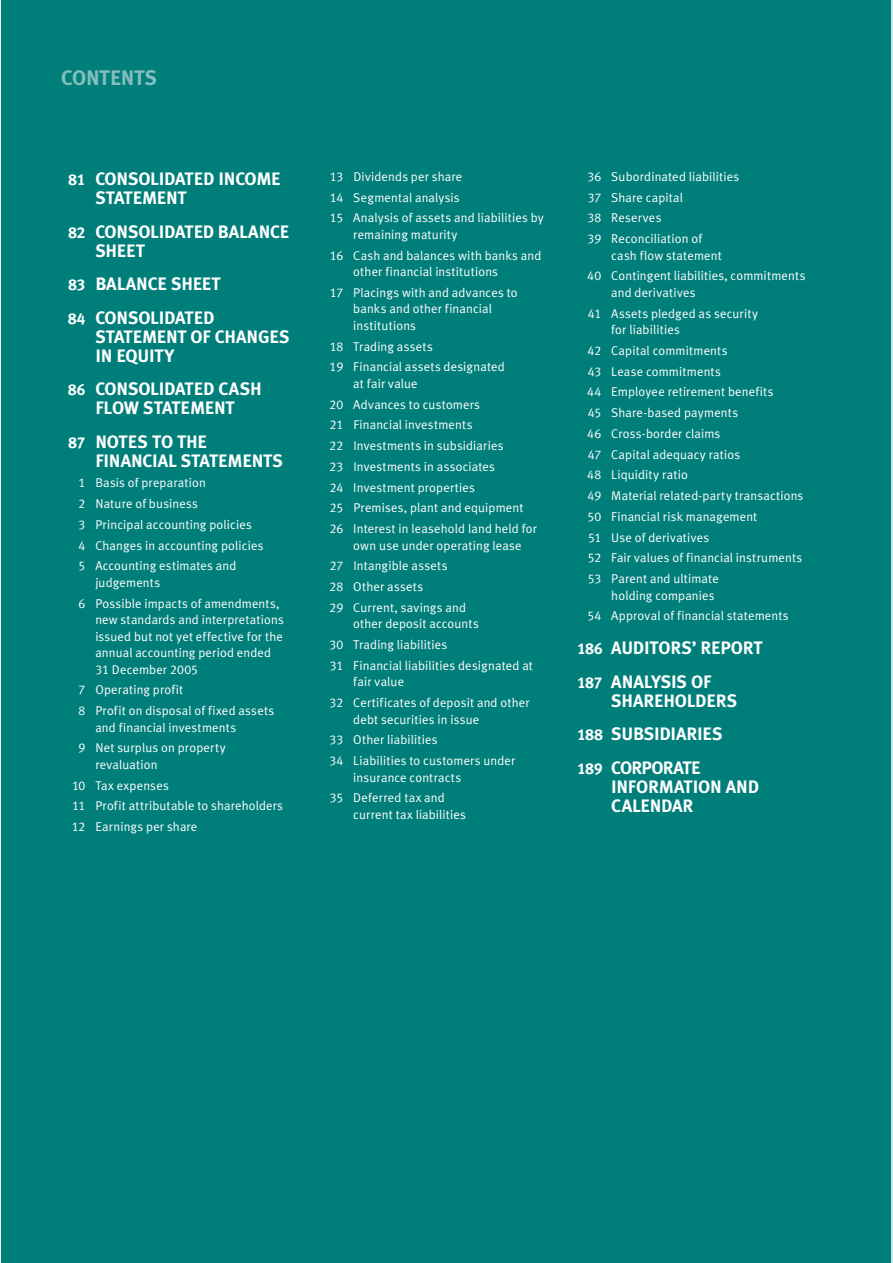
<style>
.page{position:relative;width:893px;height:1263px;background:#fff}
.page>*{position:absolute;margin:0;border:0;box-sizing:border-box;transform-origin:0 0}
.t1{font:21px "New Meta Plu Bol Rom";letter-spacing:-.015em;color:#85bebe}
.t2{font:18px/18.8px "New Meta Plu Bol Rom";letter-spacing:-.015em;color:#fff}
.t3{font:12.75px/20.7px "New Meta Plu Nor Rom";letter-spacing:.01em;color:#fff}
.s1{font-size:15.75px}
</style>
<div class="page">
<hr style="left:890px;top:0;width:3px;height:1262px;background:#cbe2e2">
<div style="left:1px;top:0;width:889px;height:1262px;background:#007e7a"></div>
<h1 class="t1" style="left:61px;top:69px;width:97px">CONTENTS</h1>
<h2 class="t2" style="left:95px;top:171px;width:187px;text-indent:-27px"><span class="s1">81</span> CONSOLIDATED INCOME<br>STATEMENT</h2>
<h2 class="t2" style="left:95px;top:223px;width:196px;text-indent:-27px"><span class="s1">82</span> CONSOLIDATED BALANCE<br>SHEET</h2>
<h2 class="t2" style="left:68px;top:268px;width:154px;line-height:33.8px"><span class="s1">83</span> BALANCE SHEET<br><span class="s1">84</span> CONSOLIDATED</h2>
<h2 class="t2" style="left:95px;top:328px;width:196px">STATEMENT OF CHANGES<br>IN EQUITY</h2>
<h2 class="t2" style="left:68px;top:381px;width:195px;text-align:center"><span class="s1">86</span> CONSOLIDATED CASH<br>FLOW STATEMENT</h2>
<h2 class="t2" style="left:95px;top:433px;width:189px;text-indent:-27px"><span class="s1">87</span> NOTES TO THE<br>FINANCIAL STATEMENTS</h2>
<p class="t3" style="left:79px;top:473px;width:186px">1 Basis of preparation<br>2 Nature of business<br>3 Principal accounting policies<br>4 Changes in accounting policies<br>5 Accounting estimates and</p>
<p class="t3" style="left:79px;top:573px;width:203px;text-indent:17px">judgements<br>6 Possible impacts of amendments,</p>
<p class="t3" style="left:95px;top:612px;width:190px;line-height:16.5px">new standards and interpretations issued but not yet effective for the annual accounting period ended<br>31 December 2005</p>
<p class="t3" style="left:79px;top:680px;width:197px">7 Operating profit<br>8 Profit on disposal of fixed assets</p>
<p class="t3" style="left:79px;top:718px;width:159px;text-indent:17px">and financial investments<br>9 Net surplus on property</p>
<p class="t3" style="left:72px;top:755px;width:213px;text-indent:24px">revaluation<br>10 Tax expenses<br>11 Profit attributable to shareholders<br>12 Earnings per share</p>
<p class="t3" style="left:330px;top:167px;width:216px">13 Dividends per share<br>14 Segmental analysis<br>15 Analysis of assets and liabilities by</p>
<p class="t3" style="left:330px;top:225px;width:213px;text-indent:23px">remaining maturity<br>16 Cash and balances with banks and</p>
<p class="t3" style="left:330px;top:262px;width:189px;text-align:center">other financial institutions<br>17 Placings with and advances to</p>
<p class="t3" style="left:353px;top:301px;width:140px;line-height:16.5px">banks and other financial institutions</p>
<p class="t3" style="left:330px;top:337px;width:177px">18 Trading assets<br>19 Financial assets designated</p>
<p class="t3" style="left:329px;top:374px;width:209px;text-indent:24px">at fair value<br>20 Advances to customers<br>21 Financial investments<br>22 Investments in subsidiaries<br>23 Investments in associates<br>24 Investment properties<br>25 Premises, plant and equipment<br>26 Interest in leasehold land held for</p>
<p class="t3" style="left:329px;top:536px;width:194px;text-indent:24px">own use under operating lease<br>27 Intangible assets<br>28 Other assets<br>29 Current, savings and</p>
<p class="t3" style="left:329px;top:614px;width:205px;text-indent:24px">other deposit accounts<br>30 Trading liabilities<br>31 Financial liabilities designated at</p>
<p class="t3" style="left:330px;top:672px;width:201px;text-indent:24px">fair value<br>32 Certificates of deposit and other</p>
<p class="t3" style="left:329px;top:710px;width:187px;text-indent:24px">debt securities in issue<br>33 Other liabilities<br>34 Liabilities to customers under</p>
<p class="t3" style="left:330px;top:768px;width:133px;text-indent:23px">insurance contracts<br>35 Deferred tax and</p>
<p class="t3" style="left:353px;top:805px;width:114px">current tax liabilities</p>
<p class="t3" style="left:587px;top:167px;width:153px">36 Subordinated liabilities<br>37 Share capital<br>38 Reserves<br>39 Reconciliation of</p>
<p class="t3" style="left:587px;top:246px;width:220px;text-indent:24px">cash flow statement<br>40 Contingent liabilities, commitments</p>
<p class="t3" style="left:588px;top:283px;width:172px;text-indent:23px">and derivatives<br>41 Assets pledged as security</p>
<p class="t3" style="left:587px;top:320px;width:218px;text-indent:24px">for liabilities<br>42 Capital commitments<br>43 Lease commitments<br>44 Employee retirement benefits<br>45 Share-based payments<br>46 Cross-border claims<br>47 Capital adequacy ratios<br>48 Liquidity ratio<br>49 Material related-party transactions<br>50 Financial risk management<br>51 Use of derivatives<br>52 Fair values of financial instruments<br>53 Parent and ultimate</p>
<p class="t3" style="left:587px;top:586px;width:203px;text-indent:24px">holding companies<br>54 Approval of financial statements</p>
<h2 class="t2" style="left:577px;top:632px;width:187px;line-height:33.8px"><span class="s1">186</span> AUDITORS’ REPORT<br><span class="s1">187</span> ANALYSIS OF</h2>
<h2 class="t2" style="left:577px;top:685px;width:162px;line-height:33.8px;text-indent:34px">SHAREHOLDERS<br><span class="s1">188</span> SUBSIDIARIES<br><span class="s1">189</span> CORPORATE</h2>
<h2 class="t2" style="left:611px;top:778px;width:149px">INFORMATION AND<br>CALENDAR</h2>
</div>
